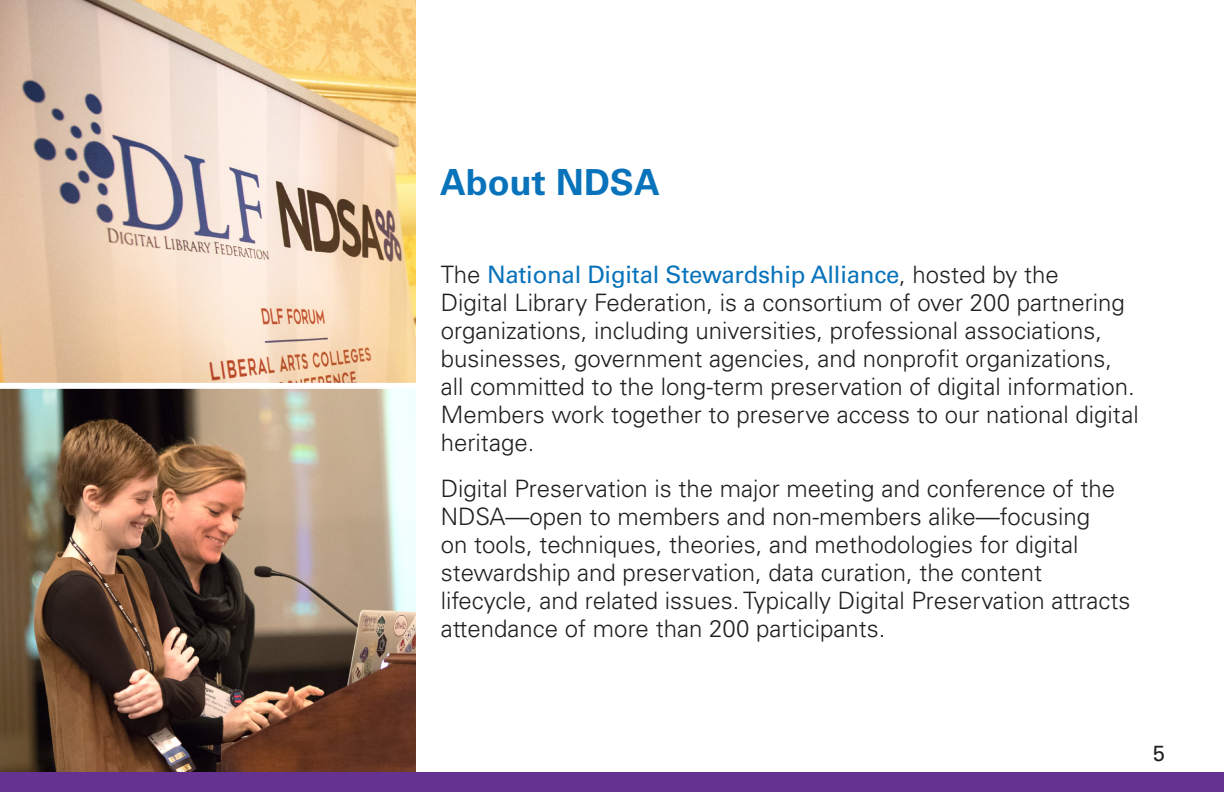
<style>
.page{position:relative;width:1224px;height:792px;background:#fff}
.page>*{position:absolute;margin:0;border:0;box-sizing:border-box;transform-origin:0 0}
.Head_1__main_page_he{font:700 36px "Univers";color:#0873bb}
.BT_plain__no_indents{font:300 24px/28px "Univers";color:#231f20}
.t1{font:22px "Univers";color:#231f20}
.s1{font-weight:400;color:#0873bb}
</style>
<div class="page">
<div style="left:0;top:772px;width:1224px;height:20px;background:#663291"></div>
<img style="left:0;top:0;width:416px;height:772px">
<div style="left:0;top:383px;width:423px;height:6px;background:#fff"></div>
<p class="Head_1__main_page_he" style="left:440px;top:161px;width:221px">About NDSA</p>
<p class="BT_plain__no_indents" style="left:441px;top:261px;width:699px">The <span class="s1">National Digital Stewardship Alliance</span>, hosted by the<br>Digital Library Federation, is a consortium of over 200 partnering organizations, including universities, professional associations, businesses, government agencies, and nonprofit organizations, all committed to the long-term preservation of digital information.<br>Members work together to preserve access to our national digital heritage.</p>
<p class="BT_plain__no_indents" style="left:441px;top:475px;width:691px">Digital Preservation is the major meeting and conference of the NDSA—open to members and non-members alike—focusing<br>on tools, techniques, theories, and methodologies for digital stewardship and preservation, data curation, the content lifecycle, and related issues. Typically Digital Preservation attracts attendance of more than 200 participants.</p>
<p class="t1" style="left:1153px;top:740px;width:14px">5</p>
</div>
